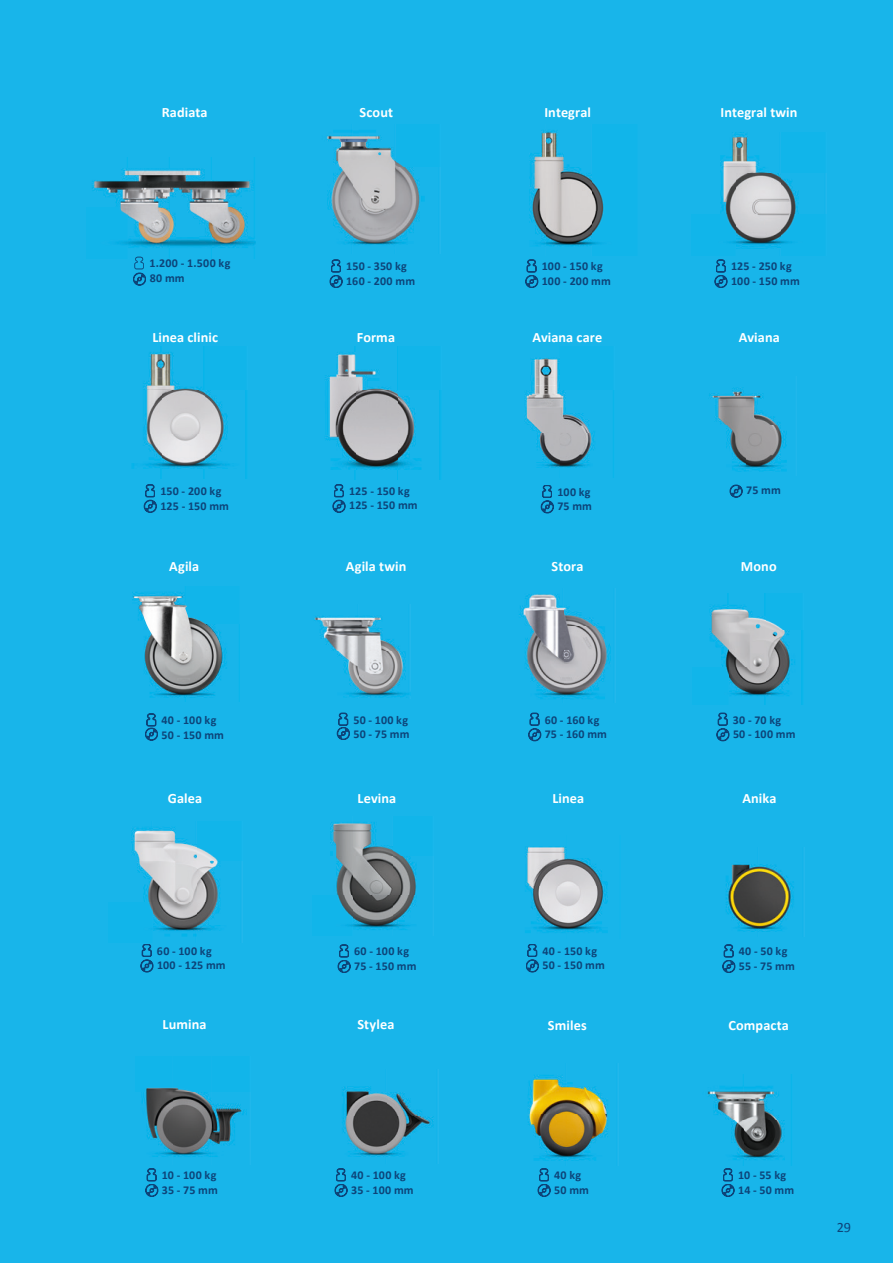
<style>
.page{position:relative;width:893px;height:1263px;background:#18b5ea}
.page>*{position:absolute;margin:0;border:0;box-sizing:border-box;transform-origin:0 0}
.t1{font:700 14.25px "Calibri";letter-spacing:.005em;color:#fff}
.t2{font:14.25px "Calibri";color:#0d4479}
.t3{font:700 12px/14.4px "Calibri";letter-spacing:.015em;color:#0d4479}
</style>
<div class="page">
<svg style="left:330px;top:260px;width:12px;height:28px"></svg>
<svg style="left:525px;top:260px;width:13px;height:28px"></svg>
<svg style="left:716px;top:713px;width:13px;height:28px"></svg>
<svg style="left:722px;top:944px;width:13px;height:29px"></svg>
<svg style="left:538px;top:1168px;width:12px;height:29px"></svg>
<svg style="left:722px;top:1168px;width:12px;height:29px"></svg>
<svg style="left:333px;top:484px;width:12px;height:29px"></svg>
<svg style="left:145px;top:1168px;width:13px;height:29px"></svg>
<svg style="left:335px;top:1168px;width:12px;height:29px"></svg>
<svg style="left:141px;top:944px;width:12px;height:28px"></svg>
<svg style="left:145px;top:713px;width:13px;height:27px"></svg>
<svg style="left:337px;top:713px;width:13px;height:27px"></svg>
<svg style="left:528px;top:713px;width:13px;height:28px"></svg>
<svg style="left:715px;top:260px;width:12px;height:28px"></svg>
<svg style="left:541px;top:485px;width:13px;height:28px"></svg>
<svg style="left:730px;top:485px;width:12px;height:12px"></svg>
<svg style="left:144px;top:484px;width:13px;height:29px"></svg>
<svg style="left:526px;top:944px;width:13px;height:28px"></svg>
<svg style="left:338px;top:944px;width:13px;height:29px"></svg>
<img style="left:92px;top:157px;width:163px;height:101px">
<svg style="left:133px;top:257px;width:13px;height:28px"></svg>
<img style="left:327px;top:130px;width:98px;height:115px">
<img style="left:529px;top:130px;width:76px;height:116px">
<img style="left:720px;top:133px;width:79px;height:116px">
<img style="left:132px;top:346px;width:115px;height:132px">
<img style="left:325px;top:346px;width:116px;height:133px">
<img style="left:525px;top:846px;width:83px;height:87px">
<img style="left:525px;top:357px;width:89px;height:121px">
<img style="left:709px;top:387px;width:78px;height:85px">
<img style="left:709px;top:594px;width:94px;height:110px">
<img style="left:131px;top:827px;width:89px;height:110px">
<img style="left:330px;top:822px;width:87px;height:108px">
<img style="left:726px;top:864px;width:68px;height:68px">
<img style="left:141px;top:1087px;width:106px;height:70px">
<img style="left:342px;top:1086px;width:92px;height:71px">
<img style="left:528px;top:1075px;width:80px;height:86px">
<img style="left:707px;top:1075px;width:85px;height:91px">
<img style="left:133px;top:587px;width:107px;height:114px">
<img style="left:134px;top:596px;width:88px;height:98px">
<img style="left:314px;top:615px;width:96px;height:83px">
<img style="left:519px;top:594px;width:92px;height:106px">
<p class="t1" style="left:162px;top:103px;width:47px">Radiata</p>
<p class="t1" style="left:360px;top:103px;width:35px">Scout</p>
<p class="t1" style="left:544px;top:103px;width:48px">Integral</p>
<p class="t1" style="left:720px;top:103px;width:79px">Integral twin</p>
<p class="t3" style="left:149px;top:256px;width:83px;line-height:15px">1.200 - 1.500 kg<br>80 mm</p>
<p class="t3" style="left:346px;top:259px;width:70px">150 - 350 kg<br>160 - 200 mm</p>
<p class="t3" style="left:542px;top:259px;width:71px">100 - 150 kg<br>100 - 200 mm</p>
<p class="t3" style="left:731px;top:259px;width:70px">125 - 250 kg<br>100 - 150 mm</p>
<p class="t1" style="left:152px;top:328px;width:67px">Linea clinic</p>
<p class="t1" style="left:357px;top:328px;width:40px">Forma</p>
<p class="t1" style="left:532px;top:328px;width:71px">Aviana care</p>
<p class="t1" style="left:739px;top:329px;width:42px">Aviana</p>
<p class="t3" style="left:160px;top:484px;width:70px">150 - 200 kg<br>125 - 150 mm</p>
<p class="t3" style="left:349px;top:484px;width:70px">125 - 150 kg<br>125 - 150 mm</p>
<p class="t3" style="left:557px;top:484px;width:36px">100 kg<br>75 mm</p>
<p class="t3" style="left:746px;top:483px;width:36px">75 mm</p>
<p class="t1" style="left:169px;top:557px;width:32px">Agila</p>
<p class="t1" style="left:346px;top:557px;width:62px">Agila twin</p>
<p class="t1" style="left:552px;top:557px;width:33px">Stora</p>
<p class="t1" style="left:741px;top:557px;width:37px">Mono</p>
<p class="t3" style="left:162px;top:713px;width:64px">40 - 100 kg<br>50 - 150 mm</p>
<p class="t3" style="left:353px;top:712px;width:58px">50 - 100 kg<br>50 - 75 mm</p>
<p class="t3" style="left:545px;top:712px;width:64px">60 - 160 kg<br>75 - 160 mm</p>
<p class="t3" style="left:733px;top:712px;width:64px">30 - 70 kg<br>50 - 100 mm</p>
<p class="t1" style="left:168px;top:789px;width:36px">Galea</p>
<p class="t1" style="left:358px;top:789px;width:40px">Levina</p>
<p class="t1" style="left:552px;top:789px;width:33px">Linea</p>
<p class="t1" style="left:742px;top:789px;width:36px">Anika</p>
<p class="t3" style="left:157px;top:943px;width:70px">60 - 100 kg<br>100 - 125 mm</p>
<p class="t3" style="left:354px;top:944px;width:64px">60 - 100 kg<br>75 - 150 mm</p>
<p class="t3" style="left:542px;top:943px;width:64px">40 - 150 kg<br>50 - 150 mm</p>
<p class="t3" style="left:739px;top:944px;width:57px">40 - 50 kg<br>55 - 75 mm</p>
<p class="t1" style="left:163px;top:1015px;width:45px">Lumina</p>
<p class="t1" style="left:358px;top:1015px;width:38px">Stylea</p>
<p class="t1" style="left:548px;top:1016px;width:40px">Smiles</p>
<p class="t1" style="left:728px;top:1016px;width:62px">Compacta</p>
<p class="t3" style="left:162px;top:1168px;width:57px">10 - 100 kg<br>35 - 75 mm</p>
<p class="t3" style="left:351px;top:1168px;width:64px">40 - 100 kg<br>35 - 100 mm</p>
<p class="t3" style="left:554px;top:1168px;width:36px">40 kg<br>50 mm</p>
<p class="t3" style="left:738px;top:1168px;width:58px">10 - 55 kg<br>14 - 50 mm</p>
<p class="t2" style="left:837px;top:1218px;width:16px">29</p>
</div>
